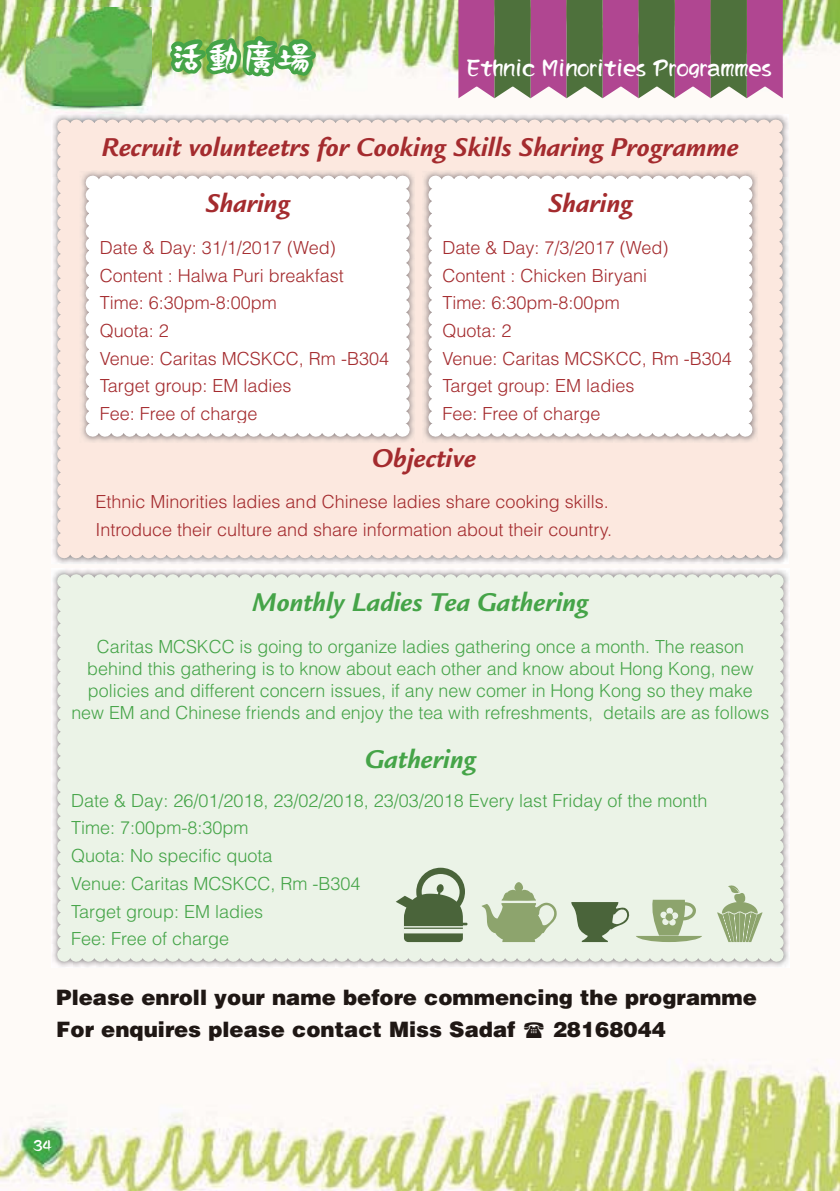
<style>
.page{position:relative;width:840px;height:1191px;background:#fff}
.page>*{position:absolute;margin:0;border:0;box-sizing:border-box;transform-origin:0 0}
.t1{font:36px "M Windy HK Bold E Ten B5 H";color:#fff}
.t2{font:italic 700 28px/56px "Legacy Sans";color:#a42b2e}
.t3{font:italic 700 28px "Legacy Sans";color:#45a448}
.t4{font:24px "DF Liu Li Std W5 E Ten B5 H";letter-spacing:-.02em;color:#fff;scale:.89 1}
.t5{font:900 21.2px/32.6px "Helvetica";color:#1f1714}
.t6{font:300 18px/27.6px "Helvetica";color:#45a448;text-align:center}
.t7{font:300 18px/27.6px "Helvetica";color:#a42b2e}
.t8{font:16px "M Windy HK Bold E Ten B5 H";color:#fff}
</style>
<div class="page">
<img style="left:0;top:0;width:839px;height:1191px">
<svg style="left:458px;top:0;width:324px;height:98px;background:#8b6373"></svg>
<img style="left:51px;top:114px;width:737px;height:63px">
<img style="left:51px;top:177px;width:66px;height:387px">
<img style="left:722px;top:177px;width:66px;height:387px">
<img style="left:117px;top:558px;width:605px;height:6px">
<svg style="left:57px;top:119px;width:725px;height:439px"></svg>
<img style="left:51px;top:568px;width:738px;height:399px">
<div style="left:57px;top:574px;width:726px;height:387px;background:#ebf3e7"></div>
<svg style="left:159px;top:22px;width:163px;height:68px"></svg>
<img style="left:26px;top:8px;width:125px;height:98px">
<svg style="left:524px;top:1022px;width:19px;height:15px"></svg>
<h1 class="t1" style="left:169px;top:43px;width:145px">活動廣場</h1>
<h3 class="t4" style="left:466px;top:57px;width:344px">Ethnic Minorities Programmes</h3>
<h2 class="t2" style="left:205px;top:122px;width:534px;text-indent:-104px">Recruit volunteetrs for Cooking Skills Sharing Programme<br>Sharing</h2>
<p class="t7" style="left:100px;top:236px;width:291px">Date &amp; Day: 31/1/2017 (Wed)<br>Content : Halwa Puri breakfast<br>Time: 6:30pm-8:00pm<br>Quota: 2<br>Venue: Caritas MCSKCC, Rm -B304<br>Target group: EM ladies<br>Fee: Free of charge</p>
<h2 class="t2" style="left:547px;top:178px;width:86px">Sharing</h2>
<p class="t7" style="left:442px;top:236px;width:291px">Date &amp; Day: 7/3/2017 (Wed)<br>Content : Chicken Biryani<br>Time: 6:30pm-8:00pm<br>Quota: 2<br>Venue: Caritas MCSKCC, Rm -B304<br>Target group: EM ladies<br>Fee: Free of charge</p>
<h2 class="t2" style="left:371px;top:432px;width:105px">Objective</h2>
<p class="t7" style="left:95px;top:490px;width:518px">Ethnic Minorities ladies and Chinese ladies share cooking skills.<br>Introduce their culture and share information about their country.</p>
<h2 class="t3" style="left:252px;top:592px;width:337px">Monthly Ladies Tea Gathering</h2>
<p class="t6" style="left:71px;top:637px;width:699px;line-height:22px">Caritas MCSKCC is going to organize ladies gathering once a month. The reason behind this gathering is to know about each other and know about Hong Kong, new policies and different concern issues, if any new comer in Hong Kong so they make new EM and Chinese friends and enjoy the tea with refreshments, details are as follows</p>
<h2 class="t3" style="left:364px;top:748px;width:113px">Gathering</h2>
<p class="t6" style="left:71px;top:788px;width:637px;text-align:left">Date &amp; Day: 26/01/2018, 23/02/2018, 23/03/2018 Every last Friday of the month Time: 7:00pm-8:30pm<br>Quota: No specific quota<br>Venue: Caritas MCSKCC, Rm -B304<br>Target group: EM ladies<br>Fee: Free of charge</p>
<p class="t5" style="left:56px;top:982px;width:701px">Please enroll your name before commencing the programme<br>For enquires please contact Miss Sadaf</p>
<p class="t5" style="left:552px;top:1015px;width:115px">28168044</p>
<p class="t8" style="left:33px;top:1139px;width:21px">34</p>
</div>
